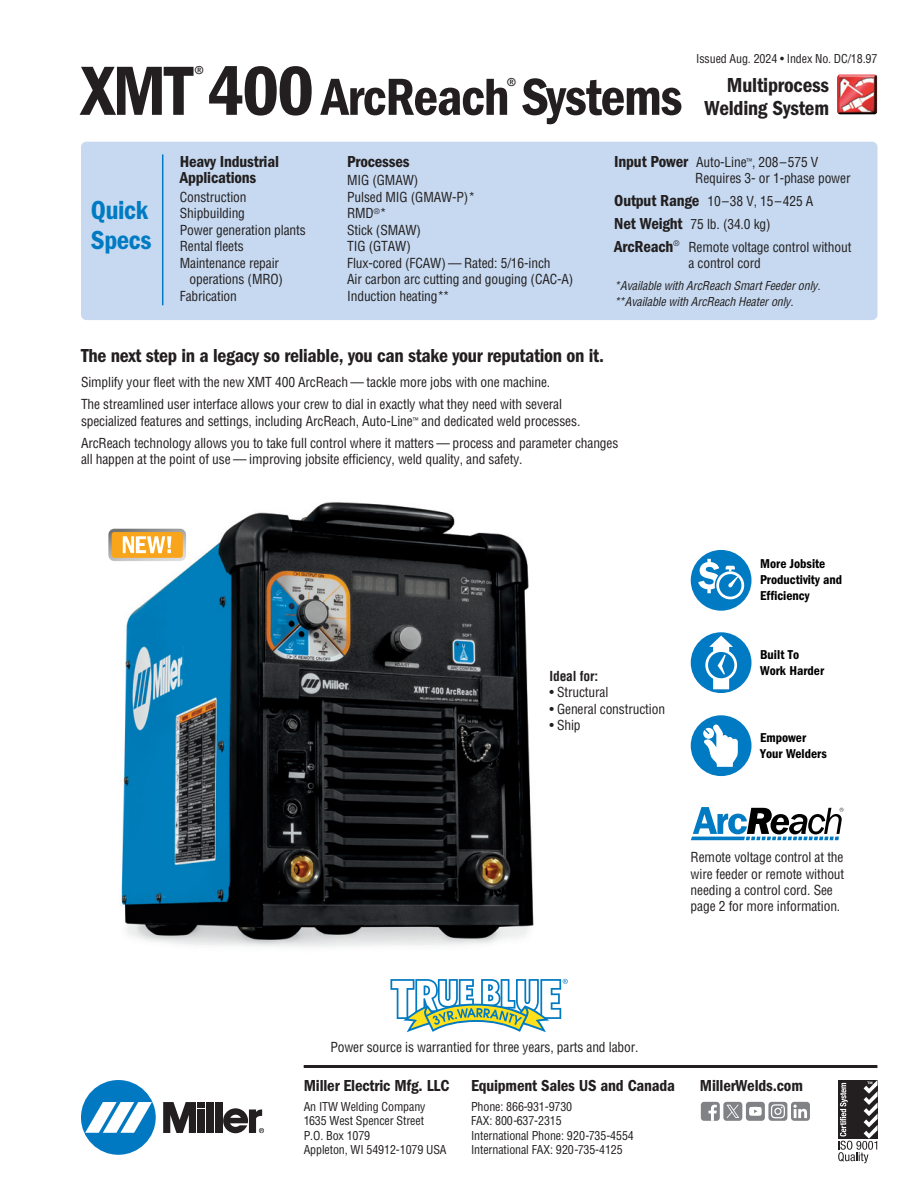
<style>
.page{position:relative;width:918px;height:1188px;background:#fff}
.page>*{position:absolute;margin:0;border:0;box-sizing:border-box;transform-origin:0 0}
.t1{font:72px "ITC Franklin Gothic Std Dm Cd";color:#231f20}
.t2{font:54px "ITC Franklin Gothic Std Dm Cd";letter-spacing:-.025em;color:#231f20}
.t3{font:27px/30px "ITC Franklin Gothic Std Dm Cd";letter-spacing:-.015em;color:#007bc3}
.t4{font:21px/22.5px "ITC Franklin Gothic Std Dm Cd";letter-spacing:-.01em;color:#231f20;text-align:right}
.t5{font:condensed 21px "ITC Franklin Gothic Std";color:#231f20}
.t6{font:19.5px "ITC Franklin Gothic Std Dm Cd";letter-spacing:-.015em;color:#231f20}
.t7{font:16.5px/16.5px "ITC Franklin Gothic Std Dm Cd";letter-spacing:-.01em;color:#231f20}
.t8{font:condensed 13.5px/16.5px "Helvetica";letter-spacing:-.01em;color:#231f20}
.t9{font:700 condensed 13.5px "Helvetica";letter-spacing:-.01em;color:#231f20}
.t10{font:13.35px/15.9px "ITC Franklin Gothic Std Dm Cd";color:#000}
.t11{font:condensed 12px/14.4px "Helvetica";letter-spacing:-.01em;color:#231f20}
.t12{font:italic condensed 12px/15.6px "Helvetica";color:#231f20}
.s1{font-size:72px}
.s2{font-family:"ITC Franklin Gothic Std Dm Cd";font-stretch:normal;font-size:16.5px}
</style>
<div class="page">
<img style="left:113px;top:502px;width:453px;height:477px">
<div style="left:81px;top:142px;width:797px;height:178px;background:#c6d9f0;border-radius:5px"></div>
<img style="left:837px;top:74px;width:40px;height:41px">
<svg style="left:390px;top:979px;width:178px;height:53px"></svg>
<hr style="left:162px;top:154px;width:1px;height:151px;background:#007bc3">
<div style="left:691px;top:632px;width:61px;height:61px;background:#007ac2;border-radius:50%"></div>
<div style="left:705px;top:649px;width:32px;height:32px;border:3px solid #fff;border-radius:50%"></div>
<svg style="left:709px;top:636px;width:24px;height:53px"></svg>
<div style="left:691px;top:550px;width:61px;height:61px;background:#007ac2;border-radius:50%"></div>
<svg style="left:698px;top:559px;width:48px;height:42px"></svg>
<div style="left:691px;top:715px;width:61px;height:61px;background:#007ac2;border-radius:50%"></div>
<svg style="left:703px;top:725px;width:35px;height:42px"></svg>
<svg style="left:691px;top:807px;width:152px;height:33px"></svg>
<hr style="left:304px;top:1065px;width:573px;height:3px;background:#231f20">
<div style="left:81px;top:1080px;width:75px;height:75px;background:#0079c2;border-radius:50%"></div>
<svg style="left:85px;top:1102px;width:67px;height:31px"></svg>
<div style="left:206px;top:1102px;width:8px;height:31px;background:#231f20"></div>
<div style="left:215px;top:1102px;width:7px;height:31px;background:#231f20"></div>
<div style="left:198px;top:1102px;width:7px;height:6px;background:#231f20"></div>
<div style="left:198px;top:1110px;width:7px;height:23px;background:#231f20"></div>
<svg style="left:163px;top:1102px;width:33px;height:31px"></svg>
<svg style="left:223px;top:1108px;width:41px;height:25px"></svg>
<svg style="left:838px;top:1080px;width:40px;height:83px"></svg>
<div style="left:791px;top:1102px;width:19px;height:19px;background:#808285;border-radius:3px"></div>
<svg style="left:793px;top:1105px;width:14px;height:13px"></svg>
<div style="left:746px;top:1102px;width:19px;height:19px;background:#808285;border-radius:3px"></div>
<svg style="left:749px;top:1107px;width:13px;height:9px"></svg>
<div style="left:701px;top:1102px;width:19px;height:19px;background:#808285;border-radius:3px"></div>
<svg style="left:708px;top:1105px;width:9px;height:16px"></svg>
<div style="left:768px;top:1102px;width:19px;height:19px;background:#808285;border-radius:3px"></div>
<svg style="left:771px;top:1104px;width:14px;height:14px"></svg>
<div style="left:723px;top:1102px;width:19px;height:19px;background:#808285;border-radius:3px"></div>
<svg style="left:726px;top:1105px;width:13px;height:13px"></svg>
<svg style="left:108px;top:529px;width:78px;height:32px;background:#e7b96f"></svg>
<p class="t11" style="left:696px;top:52px;width:183px">Issued Aug. 2024 • Index No. DC/18.97</p>
<p class="t1" style="left:81px;top:67px;width:114px">XMT</p>
<p class="t5" style="left:194px;top:61px;width:12px">®</p>
<p class="t2" style="left:207px;top:79px;width:477px"><span class="s1">400</span> ArcReach Systems</p>
<p class="t5" style="left:506px;top:73px;width:12px">®</p>
<p class="t4" style="left:705px;top:76px;width:126px">Multiprocess<br>Welding System</p>
<p class="t3" style="left:91px;top:197px;width:62px">Quick<br>Specs</p>
<p class="t7" style="left:180px;top:154px;width:101px">Heavy Industrial<br>Applications</p>
<p class="t8" style="left:180px;top:190px;width:68px">Construction</p>
<p class="t8" style="left:180px;top:206px;width:67px">Shipbuilding</p>
<p class="t8" style="left:180px;top:223px;width:127px">Power generation plants</p>
<p class="t8" style="left:180px;top:239px;width:65px">Rental fleets</p>
<p class="t8" style="left:180px;top:256px;width:101px">Maintenance repair</p>
<p class="t8" style="left:190px;top:272px;width:95px">operations (MRO)</p>
<p class="t8" style="left:180px;top:289px;width:59px">Fabrication</p>
<p class="t7" style="left:347px;top:154px;width:64px">Processes</p>
<p class="t8" style="left:347px;top:173px;width:228px">MIG (GMAW)<br>Pulsed MIG (GMAW-P)*<br>RMD<sup>®</sup>*<br>Stick (SMAW)<br>TIG (GTAW)<br>Flux-cored (FCAW) — Rated: 5/16-inch<br>Air carbon arc cutting and gouging (CAC-A)<br>Induction heating**</p>
<p class="t8" style="left:695px;top:154px;width:157px;text-indent:-81px"><span class="s2">Input Power</span> Auto-Line<sup>™</sup>, 208–575 V<br>Requires 3- or 1-phase power</p>
<p class="t8" style="left:614px;top:194px;width:201px"><span class="s2">Output Range</span> 10–38 V, 15–425 A</p>
<p class="t8" style="left:614px;top:217px;width:158px"><span class="s2">Net Weight</span> 75 lb. (34.0 kg)</p>
<p class="t8" style="left:688px;top:240px;width:164px;text-indent:-74px"><span class="s2">ArcReach</span><sup>®</sup> Remote voltage control without a control cord</p>
<p class="t12" style="left:614px;top:279px;width:210px">*Available with ArcReach SmartFeederonly. **Available with ArcReach Heateronly .</p>
<p class="t6" style="left:81px;top:349px;width:524px">The next step in a legacy so reliable, you can stake your reputation on it.</p>
<p class="t8" style="left:81px;top:375px;width:471px">Simplify your fleet with the new XMT 400 ArcReach — tackle more jobs with one machine.</p>
<p class="t8" style="left:81px;top:397px;width:501px">The streamlined user interface allows your crew to dial in exactly what they need with several specialized features and settings, including ArcReach, Auto-Line<sup>™</sup> and dedicated weld processes.</p>
<p class="t8" style="left:81px;top:436px;width:539px">ArcReach technology allows you to take full control where it matters — process and parameter changes all happen at the point of use — improving jobsite efficiency, weld quality, and safety.</p>
<p class="t9" style="left:549px;top:671px;width:50px">Ideal for:</p>
<p class="t8" style="left:549px;top:685px;width:60px">• Structural</p>
<p class="t8" style="left:549px;top:702px;width:117px">• General construction</p>
<p class="t8" style="left:549px;top:718px;width:33px">• Ship</p>
<p class="t10" style="left:760px;top:556px;width:84px">More Jobsite<br>Productivity and<br>Efficiency</p>
<p class="t10" style="left:760px;top:646px;width:65px">Built To<br>Work Harder</p>
<p class="t10" style="left:760px;top:729px;width:68px">Empower<br>Your Welders</p>
<p class="t8" style="left:691px;top:851px;width:155px">Remote voltage control at the wire feeder or remote without needing a control cord. See page 2 for more information.</p>
<p class="t8" style="left:330px;top:1039px;width:310px">Power source is warrantied for three years, parts and labor.</p>
<p class="t7" style="left:304px;top:1079px;width:147px">Miller Electric Mfg. LLC</p>
<p class="t11" style="left:304px;top:1100px;width:144px">An ITW Welding Company<br>1635 West Spencer Street<br>P.O. Box 1079<br>Appleton, WI 54912-1079 USA</p>
<p class="t7" style="left:471px;top:1079px;width:206px">Equipment Sales US and Canada</p>
<p class="t7" style="left:700px;top:1079px;width:105px">MillerWelds.com</p>
<p class="t11" style="left:471px;top:1100px;width:164px">Phone: 866-931-9730<br>FAX: 800-637-2315<br>International Phone: 920-735-4554<br>International FAX: 920-735-4125</p>
</div>
